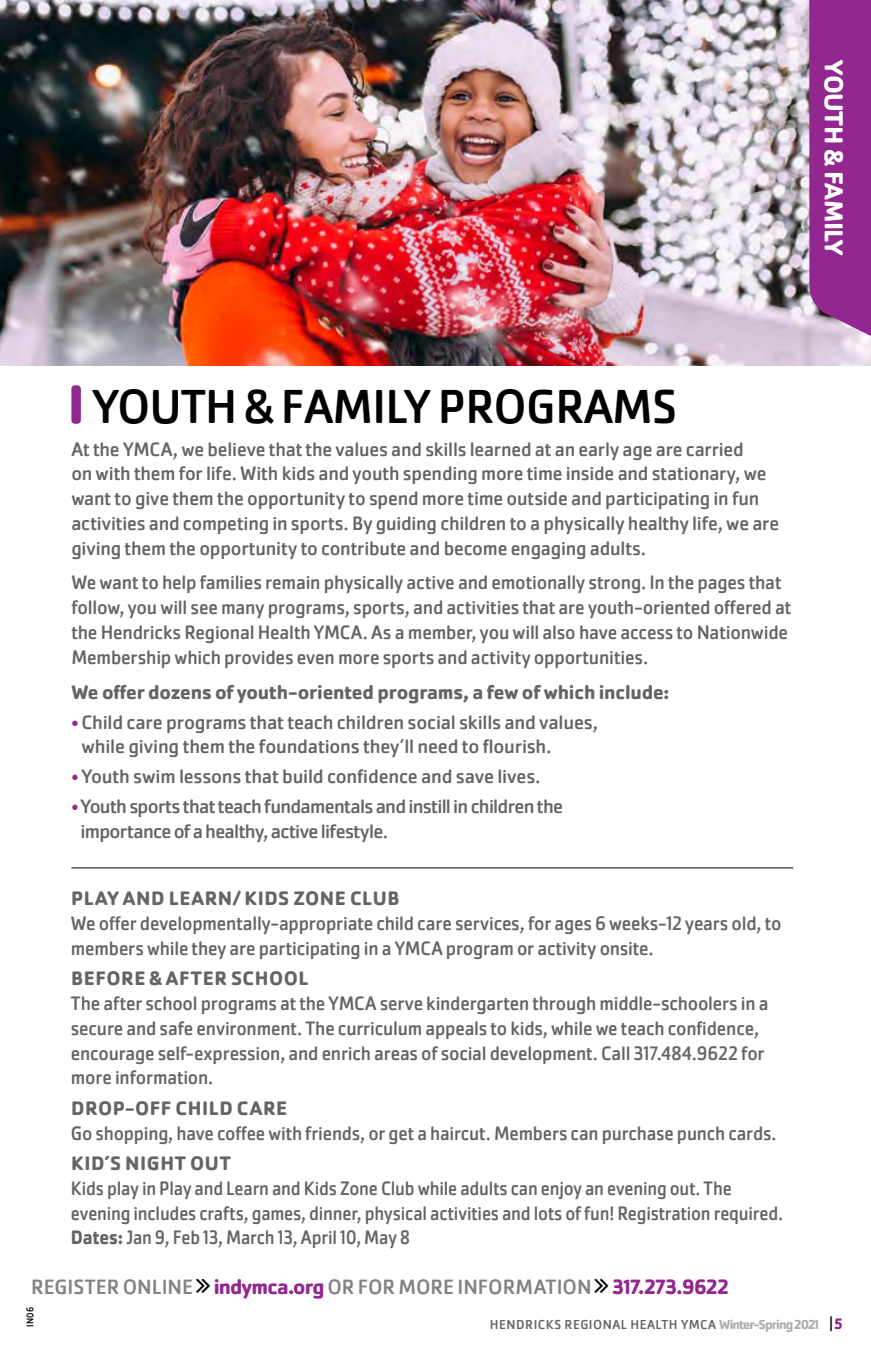
<style>
.page{position:relative;width:871px;height:1357px;background:#fff}
.page>*{position:absolute;margin:0;border:0;box-sizing:border-box;transform-origin:0 0}
.t1{font:49.5px "Cachet Pro";letter-spacing:-.015em;color:#000}
.t2{font:700 27px "Cachet Pro";letter-spacing:-.02em;color:#fff}
.t3{font:21.6px "Cachet Pro";color:#808285}
.CLASS_DESCRIPTION{font:20.25px/24.8px "Cachet Pro";letter-spacing:-.01em;color:#636466}
.CLASS_DESCRIPTION-2{font:20.25px/24.8px "Cachet Pro";letter-spacing:-.01em;color:#636466;scale:.95 1}
.CLASS_DESCRIPTION-3{font:20.25px/24.8px "Cachet Pro";letter-spacing:-.01em;color:#636466;scale:.96 1}
.CLASS_DESCRIPTION-4{font:20.25px/24.8px "Cachet Pro";letter-spacing:-.01em;color:#636466;scale:.91 1}
.CLASS_DESCRIPTION-5{font:20.25px/24.8px "Cachet Pro";letter-spacing:-.035em;color:#636466}
.CLASS_DESCRIPTION-6{font:20.25px "Cachet Pro";letter-spacing:-.01em;color:#636466;scale:.94 1}
.CLASS_DESCRIPTION-7{font:700 20.25px "Cachet Pro";letter-spacing:.02em;color:#636466}
.CLASS_DESCRIPTION-8{font:700 20.25px "Cachet Pro";letter-spacing:-.01em;color:#636466}
.t4{font:13.5px "Cachet Pro";letter-spacing:.035em;color:#636466}
.t5{font:10.12px "Cachet Pro";color:#000;scale:.9 1}
.s1{font-weight:700;font-size:36px;color:#92278f}
.s2{font-size:18px;color:#92278f}
.s3{font-weight:700}
.s4{font-weight:700;color:#92278f}
.s5{font-weight:700;color:#acaeb1}
.s6{font-size:15.75px;color:#000}
.s7{font-weight:700;font-size:15.75px;color:#92278f}
</style>
<div class="page">
<img style="left:0;top:0;width:808px;height:366px">
<hr style="left:71px;top:867px;width:722px;height:1px;background:#000">
<svg style="left:808px;top:0;width:63px;height:366px;background:#9c3f9a"></svg>
<p class="t2" style="left:851px;top:60px;width:197px;rotate:90deg">YOUTH &amp; FAMILY</p>
<p class="t1" style="left:71px;top:378px;width:608px"><span class="s1">|</span> YOUTH &amp; FAMILY PROGRAMS</p>
<p class="CLASS_DESCRIPTION" style="left:71px;top:437px;width:709px">At the YMCA, we believe that the values and skills learned at an early age are carried<br>on with them for life. With kids and youth spending more time inside and stationary, we want to give them the opportunity to spend more time outside and participating in fun activities and competing in sports. By guiding children to a physically healthy life, we are giving them the opportunity to contribute and become engaging adults.</p>
<p class="CLASS_DESCRIPTION-3" style="left:71px;top:570px;width:751px">We want to help families remain physically active and emotionally strong. In the pages that follow, you will see many programs, sports, and activities that are youth-oriented offered at the Hendricks Regional Health YMCA. As a member, you will also have access to Nationwide Membership which provides even more sports and activity opportunities.</p>
<p class="CLASS_DESCRIPTION-8" style="left:71px;top:679px;width:599px">We offer dozens of youth-oriented programs, a few of which include:</p>
<p class="CLASS_DESCRIPTION" style="left:81px;top:710px;width:518px;text-indent:-10px"><span class="s2">•</span> Child care programs that teach children social skills and values, while giving them the foundations they’ll need to flourish.</p>
<p class="CLASS_DESCRIPTION" style="left:71px;top:764px;width:471px"><span class="s2">•</span> Youth swim lessons that build confidence and save lives.</p>
<p class="CLASS_DESCRIPTION-5" style="left:80px;top:794px;width:484px;text-indent:-9px"><span class="s2">•</span>Youth sports that teach fundamentals and instill in children the importance of a healthy, active lifestyle.</p>
<p class="CLASS_DESCRIPTION-7" style="left:71px;top:886px;width:330px">PLAY AND LEARN/ KIDS ZONE CLUB</p>
<p class="CLASS_DESCRIPTION-2" style="left:71px;top:911px;width:749px">We offer developmentally-appropriate child care services, for ages 6 weeks-12 years old, to members while they are participating in a YMCA program or activity onsite.</p>
<p class="CLASS_DESCRIPTION-7" style="left:71px;top:966px;width:239px">BEFORE &amp; AFTER SCHOOL</p>
<p class="CLASS_DESCRIPTION-2" style="left:71px;top:991px;width:736px">The after school programs at the YMCA serve kindergarten through middle-schoolers in a secure and safe environment. The curriculum appeals to kids, while we teach confidence, encourage self-expression, and enrich areas of social development. Call 317.484.9622 for more information.</p>
<p class="CLASS_DESCRIPTION-7" style="left:71px;top:1095px;width:217px">DROP-OFF CHILD CARE</p>
<p class="CLASS_DESCRIPTION-6" style="left:71px;top:1121px;width:752px">Go shopping, have coffee with friends, or get a haircut. Members can purchase punch cards.</p>
<p class="CLASS_DESCRIPTION-7" style="left:71px;top:1150px;width:161px">KID’S NIGHT OUT</p>
<p class="CLASS_DESCRIPTION-4" style="left:71px;top:1176px;width:784px">Kids play in Play and Learn and Kids Zone Club while adults can enjoy an evening out. The evening includes crafts, games, dinner, physical activities and lots of fun! Registration required.</p>
<p class="CLASS_DESCRIPTION-4" style="left:71px;top:1225px;width:374px"><span class="s3">Dates:</span> Jan 9, Feb 13, March 13, April 10, May 8</p>
<p class="t3" style="left:31px;top:1274px;width:699px">REGISTER ONLINE <span class="s4">indymca.org</span> OR FOR MORE INFORMATION <span class="s4">317.273.9622</span></p>
<p class="t5" style="left:24px;top:1326px;width:23px;rotate:-90deg">IN06</p>
<p class="t4" style="left:490px;top:1316px;width:354px">HENDRICKS REGIONAL HEALTH YMCA <span class="s5">Winter-Spring 2021</span> <span class="s6">|</span> <span class="s7">5</span></p>
</div>
